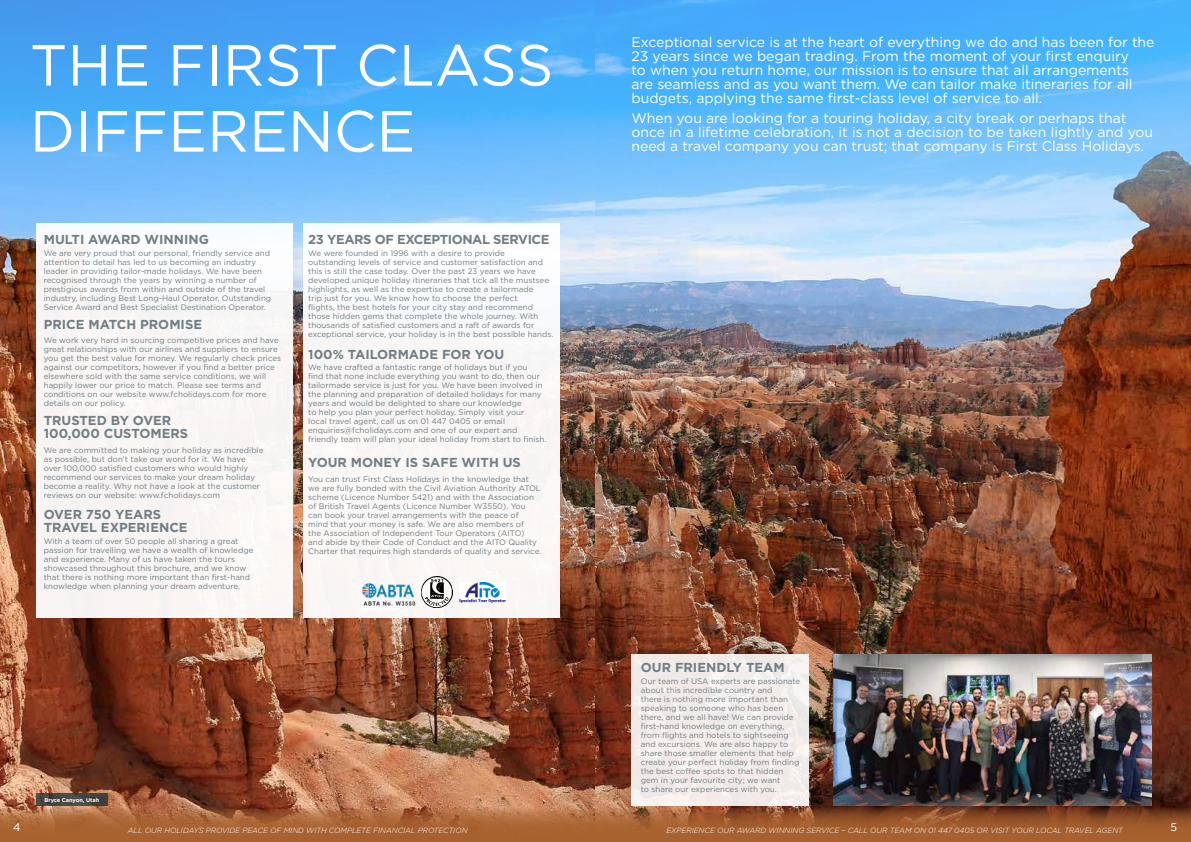
<style>
.page{position:relative;width:1191px;height:842px;background:#fff}
.page>*{position:absolute;margin:0;border:0;box-sizing:border-box;transform-origin:0 0}
.t1{font:58px/66px "Gotham";color:#fff}
.t2{font:14px/14px "Gotham";color:#fff}
.t3{font:700 13px/13px "Gotham";color:#717e85}
.t4{font:700 13px "Gotham";letter-spacing:-.03em;color:#717e85}
.t5{font:11px "Gotham";color:#fff}
.t6{font:8px/9px "Gotham";color:#717e85}
.t7{font:italic 300 7.5px "Gotham";color:#fff}
.t8{font:700 5.5px "Gotham";color:#fff}
</style>
<div class="page">
<img style="left:0;top:251px;width:1191px;height:556px">
<svg style="left:0;top:0;width:1191px;height:251px;background:#69b8f7"></svg>
<svg style="left:0;top:807px;width:1191px;height:35px;background:#a25f32"></svg>
<div style="left:631px;top:654px;width:178px;height:152px;background:#f2ebe9"></div>
<div style="left:303px;top:224px;width:256px;height:394px;background:#faf7f6"></div>
<div style="left:36px;top:224px;width:256px;height:394px;background:#f8f5f4"></div>
<img style="left:460px;top:583px;width:46px;height:19px">
<img style="left:421px;top:577px;width:32px;height:30px">
<img style="left:362px;top:583px;width:54px;height:23px">
<svg style="left:36px;top:794px;width:71px;height:12px"></svg>
<img style="left:833px;top:654px;width:318px;height:152px">
<h1 class="t1" style="left:30px;top:31px;width:525px">THE FIRST CLASS<br>DIFFERENCE</h1>
<h3 class="t3" style="left:44px;top:233px;width:167px">MULTI AWARD WINNING</h3>
<p class="t6" style="left:44px;top:249px;width:229px">We are very proud that our personal, friendly service and attention to detail has led to us becoming an industry leader in providing tailor-made holidays. We have been recognised through the years by winning a number of prestigious awards from within and outside of the travel industry, including Best Long-Haul Operator, Outstanding Service Award and Best Specialist Destination Operator.</p>
<h3 class="t3" style="left:44px;top:318px;width:160px">PRICE MATCH PROMISE</h3>
<p class="t6" style="left:44px;top:336px;width:239px">We work very hard in sourcing competitive prices and have great relationships with our airlines and suppliers to ensure you get the best value for money. We regularly check prices against our competitors, however if you find a better price elsewhere sold with the same service conditions, we will happily lower our price to match. Please see terms and conditions on our website www.fcholidays.com for more details on our policy.</p>
<h3 class="t3" style="left:44px;top:414px;width:146px">TRUSTED BY OVER<br>100,000 CUSTOMERS</h3>
<p class="t6" style="left:44px;top:445px;width:221px">We are committed to making your holiday as incredible as possible, but don’t take our word for it. We have over 100,000 satisfied customers who would highly recommend our services to make your dream holiday become a reality. Why not have a look at the customer reviews on our website: www.fcholidays.com</p>
<h3 class="t3" style="left:44px;top:508px;width:145px">OVER 750 YEARS<br>TRAVEL EXPERIENCE</h3>
<p class="t6" style="left:44px;top:537px;width:211px">With a team of over 50 people all sharing a great passion for travelling we have a wealth of knowledge and experience. Many of us have taken the tours showcased throughout this brochure, and we know that there is nothing more important than first-hand knowledge when planning your dream adventure.</p>
<h3 class="t4" style="left:308px;top:231px;width:243px">23 YEARS OF EXCEPTIONAL SERVICE</h3>
<p class="t6" style="left:308px;top:249px;width:247px">We were founded in 1996 with a desire to provide outstanding levels of service and customer satisfaction and this is still the case today. Over the past 23 years we have developed unique holiday itineraries that tick all the mustsee highlights, as well as the expertise to create a tailormade<br>trip just for you. We know how to choose the perfect<br>flights, the best hotels for your city stay and recommend those hidden gems that complete the whole journey. With thousands of satisfied customers and a raft of awards for exceptional service, your holiday is in the best possible hands.</p>
<h3 class="t3" style="left:308px;top:347px;width:198px">100% TAILORMADE FOR YOU</h3>
<p class="t6" style="left:308px;top:363px;width:240px">We have crafted a fantastic range of holidays but if you<br>find that none include everything you want to do, then our tailormade service is just for you. We have been involved in the planning and preparation of detailed holidays for many years and would be delighted to share our knowledge<br>to help you plan your perfect holiday. Simply visit your<br>local travel agent, call us on 01 447 0405 or email enquiries@fcholidays.com and one of our expert and friendly team will plan your ideal holiday from start to finish.</p>
<h3 class="t3" style="left:308px;top:456px;width:214px">YOUR MONEY IS SAFE WITH US</h3>
<p class="t6" style="left:308px;top:474px;width:235px">You can trust First Class Holidays in the knowledge that we are fully bonded with the Civil Aviation Authority ATOL scheme (Licence Number 5421) and with the Association of British Travel Agents (Licence Number W3550). You can book your travel arrangements with the peace of<br>mind that your money is safe. We are also members of<br>the Association of Independent Tour Operators (AITO) and abide by their Code of Conduct and the AITO Quality Charter that requires high standards of quality and service.</p>
<p class="t8" style="left:44px;top:796px;width:56px">Bryce Canyon, Utah</p>
<p class="t2" style="left:631px;top:35px;width:524px">Exceptional service is at the heart of everything we do and has been for the 23 years since we began trading. From the moment of your first enquiry<br>to when you return home, our mission is to ensure that all arrangements<br>are seamless and as you want them. We can tailor make itineraries for all budgets, applying the same first-class level of service to all.</p>
<h2 class="t2" style="left:631px;top:111px;width:523px">When you are looking for a touring holiday, a city break or perhaps that once in a lifetime celebration, it is not a decision to be taken lightly and you need a travel company you can trust; that company is First Class Holidays.</h2>
<h3 class="t3" style="left:641px;top:661px;width:145px">OUR FRIENDLY TEAM</h3>
<p class="t6" style="left:641px;top:677px;width:161px">Our team of USA experts are passionate about this incredible country and<br>there is nothing more important than speaking to someone who has been there, and we all have! We can provide first-hand knowledge on everything, from flights and hotels to sightseeing and excursions. We are also happy to share those smaller elements that help create your perfect holiday from finding the best coffee spots to that hidden gem in your favourite city; we want<br>to share our experiences with you.</p>
<h3 class="t5" style="left:13px;top:820px;width:9px">4</h3>
<p class="t7" style="left:666px;top:825px;width:458px">EXPERIENCE OUR AWARD WINNING SERVICE – CALL OUR TEAM ON 01 447 0405 OR VISIT YOUR LOCAL TRAVEL AGENT</p>
<h3 class="t5" style="left:1170px;top:820px;width:8px">5</h3>
<p class="t7" style="left:128px;top:825px;width:341px">ALL OUR HOLIDAYS PROVIDE PEACE OF MIND WITH COMPLETE FINANCIAL PROTECTION</p>
</div>
